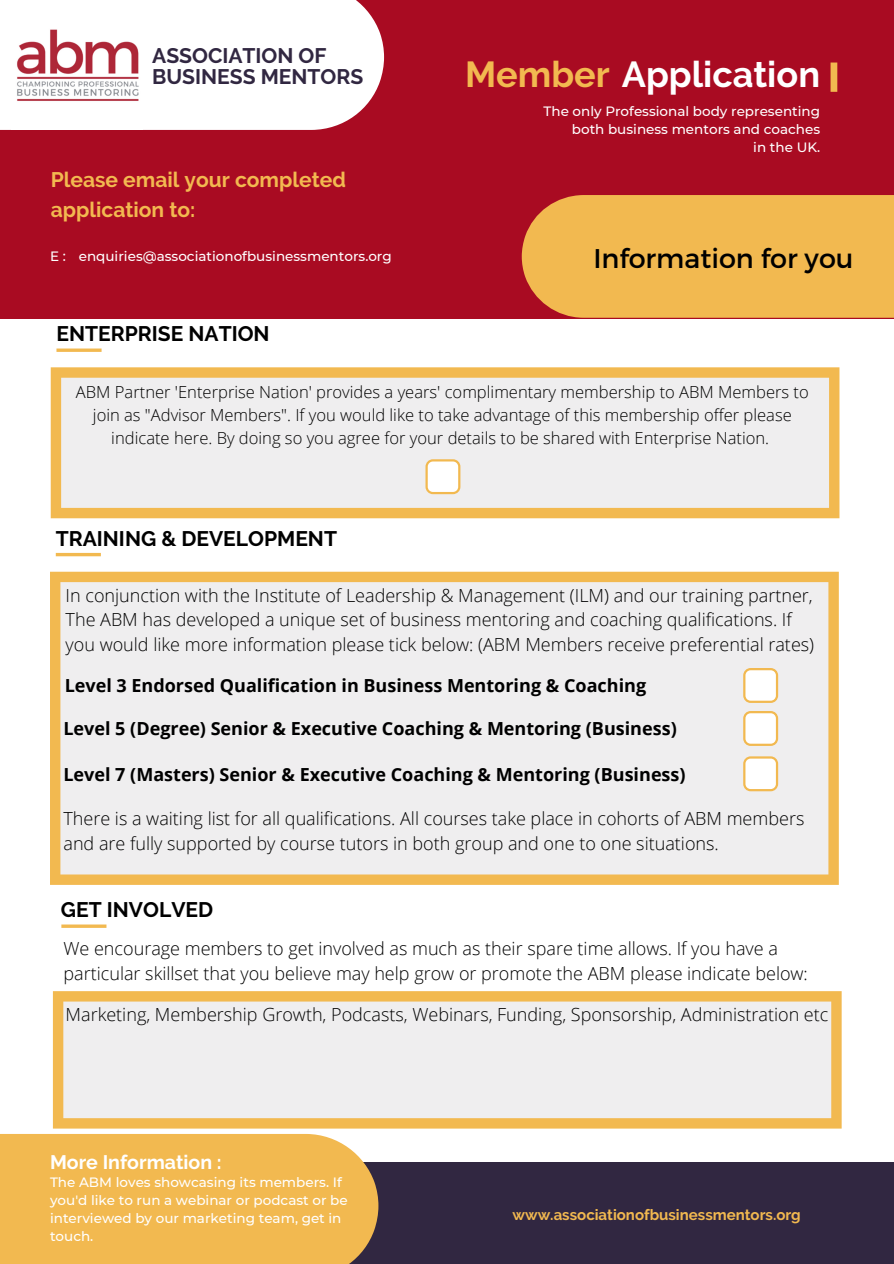
<style>
.page{position:relative;width:894px;height:1264px;background:#fff}
.page>*{position:absolute;margin:0;border:0;box-sizing:border-box;transform-origin:0 0}
.t1{font:700 36px "Raleway";color:#fff}
.t2{font:27px "Montserrat";color:#000}
.t3{font:700 21px "Raleway";color:#000}
.t4{font:700 21px/29.2px "Raleway";color:#f2b950}
.t5{font:700 21px/21.5px "Raleway";color:#312741}
.t6{font:700 19.5px "Raleway";color:#fff}
.t7{font:300 18px/24.8px "Open Sans";color:#000}
.t8{font:700 18px "Open Sans";color:#000}
.t9{font:300 16.5px/22.8px "Open Sans";color:#000;text-align:center}
.t10{font:700 15px "Raleway";color:#f2b950}
.t11{font:500 13.5px/18px "Montserrat";color:#fff;text-align:right}
.s1{color:#f2b950}
</style>
<div class="page">
<div style="left:0;top:0;width:893px;height:318px;background:#a90b22"></div>
<div style="left:521px;top:195px;width:372px;height:123px;background:#f2b950"></div>
<div style="left:830px;top:62px;width:7px;height:30px;background:#f2b950"></div>
<div style="left:0;top:1161px;width:893px;height:102px;background:#312741"></div>
<div style="left:0;top:1134px;width:378px;height:129px;background:#f2b950"></div>
<div style="left:0;top:0;width:384px;height:130px;background:#fff"></div>
<svg style="left:56px;top:348px;width:45px;height:4px"></svg>
<img style="left:11px;top:0;width:131px;height:129px">
<svg style="left:51px;top:367px;width:788px;height:151px;background:#efe5d5"></svg>
<hr style="left:56px;top:553px;width:45px;height:3px;background:#f2b950">
<svg style="left:50px;top:571px;width:788px;height:313px;background:#efe9e0"></svg>
<hr style="left:61px;top:924px;width:45px;height:3px;background:#f2b950">
<svg style="left:53px;top:991px;width:788px;height:137px;background:#efe5d4"></svg>
<svg style="left:425px;top:459px;width:35px;height:35px"></svg>
<svg style="left:743px;top:668px;width:35px;height:35px"></svg>
<svg style="left:743px;top:711px;width:35px;height:35px"></svg>
<svg style="left:743px;top:756px;width:35px;height:35px"></svg>
<p class="t5" style="left:152px;top:45px;width:212px">ASSOCIATION OF<br>BUSINESS MENTORS</p>
<p class="t4" style="left:51px;top:165px;width:297px">Please email your completed application to:</p>
<p class="t11" style="left:50px;top:247px;width:17px">E :</p>
<p class="t11" style="left:79px;top:247px;width:314px">enquiries@associationofbusinessmentors.org</p>
<p class="t3" style="left:56px;top:321px;width:214px">ENTERPRISE NATION</p>
<p class="t1" style="left:465px;top:53px;width:356px"><span class="s1">Member</span> Application</p>
<p class="t11" style="left:543px;top:102px;width:278px">The only Professional body representing both business mentors and coaches</p>
<p class="t11" style="left:753px;top:138px;width:68px">in the UK.</p>
<p class="t2" style="left:593px;top:240px;width:262px">Information for you</p>
<p class="t9" style="left:76px;top:380px;width:734px">ABM Partner 'Enterprise Nation' provides a years' complimentary membership to ABM Members to join as "Advisor Members". If you would like to take advantage of this membership offer please indicate here. By doing so you agree for your details to be shared with Enterprise Nation.</p>
<p class="t3" style="left:56px;top:526px;width:283px">TRAINING &amp; DEVELOPMENT</p>
<p class="t7" style="left:66px;top:582px;width:749px">In conjunction with the Institute of Leadership &amp; Management (ILM) and our training partner,<br>The ABM has developed a unique set of business mentoring and coaching qualifications. If you would like more information please tick below: (ABM Members receive preferential rates)</p>
<p class="t8" style="left:65px;top:673px;width:583px">Level 3 Endorsed Qualification in Business Mentoring &amp; Coaching</p>
<p class="t8" style="left:63px;top:716px;width:614px">Level 5 (Degree) Senior &amp; Executive Coaching &amp; Mentoring (Business)</p>
<p class="t8" style="left:63px;top:761px;width:623px">Level 7 (Masters) Senior &amp; Executive Coaching &amp; Mentoring (Business)</p>
<p class="t7" style="left:63px;top:806px;width:742px">There is a waiting list for all qualifications. All courses take place in cohorts of ABM members and are fully supported by course tutors in both group and one to one situations.</p>
<p class="t3" style="left:61px;top:897px;width:154px">GET INVOLVED</p>
<p class="t7" style="left:63px;top:936px;width:745px">We encourage members to get involved as much as their spare time allows. If you have a particular skillset that you believe may help grow or promote the ABM please indicate below:</p>
<p class="t7" style="left:66px;top:1001px;width:764px">Marketing, Membership Growth, Podcasts, Webinars, Funding, Sponsorship, Administration etc</p>
<p class="t6" style="left:50px;top:1150px;width:173px">More Information :</p>
<p class="t11" style="left:50px;top:1173px;width:299px;text-align:left">The ABM loves showcasing its members. If you'd like to run a webinar or podcast or be interviewed by our marketing team, get in touch.</p>
<p class="t10" style="left:512px;top:1205px;width:290px">www.associationofbusinessmentors.org</p>
</div>
